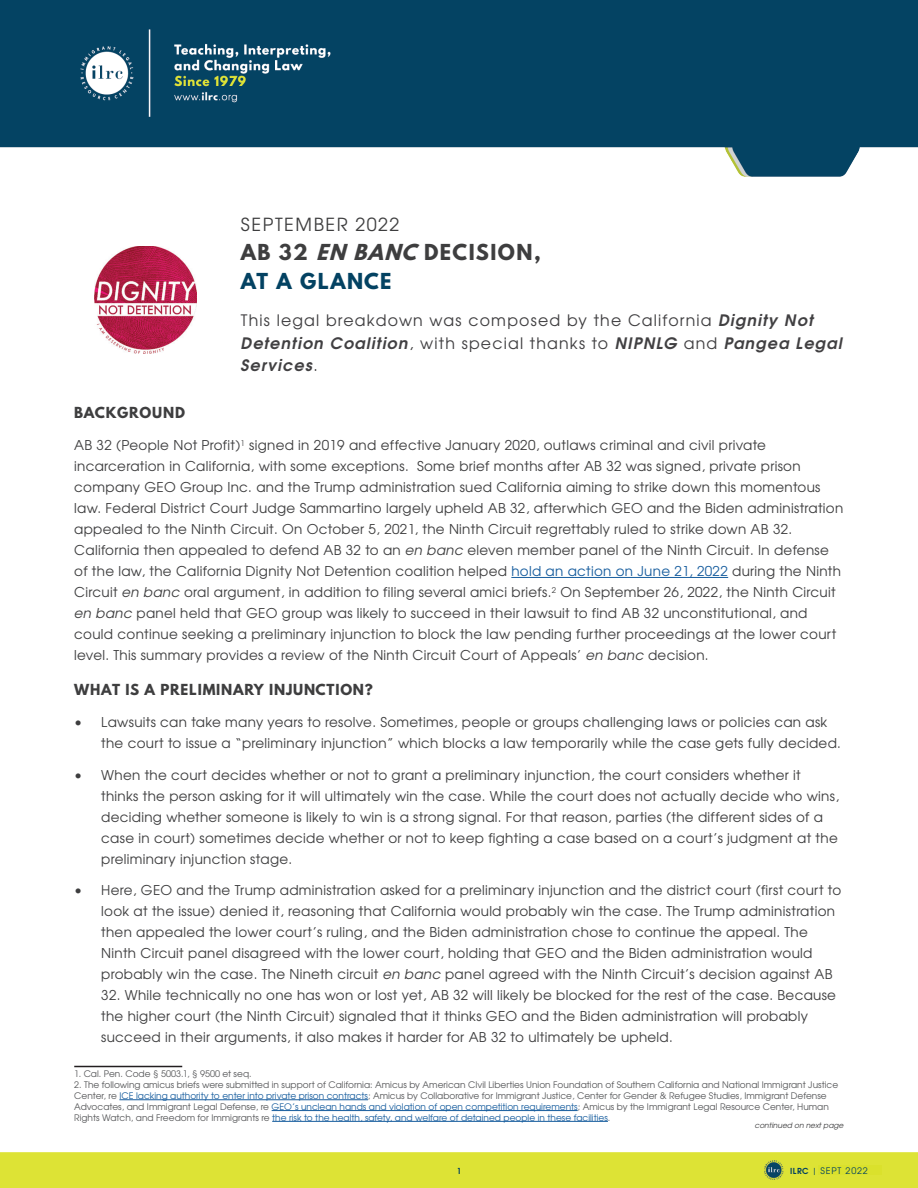
<style>
.page{position:relative;width:918px;height:1188px;background:#fff}
.page>*{position:absolute;margin:0;border:0;box-sizing:border-box;transform-origin:0 0}
.t1{font:700 19.5px "League Spartan";letter-spacing:.075em;color:#3e3e3f}
.t2{font:700 19.5px "League Spartan";letter-spacing:.075em;color:#034262}
.t3{font:18px "Te X Gyre Adventor";letter-spacing:.09em;color:#3e3e3f}
.t4{font:15.75px/22.5px "Te X Gyre Adventor";letter-spacing:.075em;color:#414042}
.ILRC_body_style{font:13.5px/21px "Te X Gyre Adventor";letter-spacing:.02em;color:#3e3e3f}
.ILRC_body_style-2{font:700 13.5px "League Spartan";letter-spacing:.06em;color:#3e3e3f}
.t5{font:9px/10.8px "Te X Gyre Adventor";color:#57585a}
.t6{font:9px "Te X Gyre Adventor";letter-spacing:.09em;color:#034263}
.t7{font:8.25px "Te X Gyre Adventor";letter-spacing:.055em;color:#024161}
.t8{font:700 8.25px "Te X Gyre Adventor";color:#024161}
.t9{font:italic 7.5px "Te X Gyre Adventor";color:#3e3e3f}
.s1{font-style:italic}
.s2{font-weight:700;font-style:italic}
.s3{color:#175d9e}
.s4{font-weight:700}
</style>
<div class="page">
<div style="left:0;top:1152px;width:918px;height:36px;background:#dde335"></div>
<img style="left:0;top:0;width:918px;height:176px">
<hr style="left:511px;top:577px;width:217px;height:1px;background:#175d9e">
<hr style="left:74px;top:1066px;width:108px;height:1px;background:#231f20">
<hr style="left:119px;top:1100px;width:249px;height:1px;background:#175d9e">
<hr style="left:272px;top:1110px;width:306px;height:1px;background:#175d9e">
<hr style="left:272px;top:1121px;width:336px;height:1px;background:#175d9e">
<img style="left:94px;top:246px;width:102px;height:108px">
<div style="left:818px;top:1166px;width:64px;height:9px;background:#dae12c"></div>
<p class="t3" style="left:241px;top:210px;width:160px">SEPTEMBER 2022</p>
<p class="t1" style="left:241px;top:237px;width:301px">AB 32 <span class="s1">EN BANC</span> DECISION,</p>
<p class="t2" style="left:241px;top:266px;width:152px">AT A GLANCE</p>
<p class="t4" style="left:241px;top:308px;width:603px">This legal breakdown was composed by the California <span class="s2">Dignity Not<br>Detention Coalition</span>, with special thanks to <span class="s2">NIPNLG</span> and <span class="s2">Pangea Legal<br>Services</span>.</p>
<p class="ILRC_body_style-2" style="left:74px;top:402px;width:112px">BACKGROUND</p>
<p class="ILRC_body_style" style="left:74px;top:434px;width:771px">AB 32 (People Not Profit)<sup>1</sup> signed in 2019 and effective January 2020, outlaws criminal and civil private incarceration in California, with some exceptions. Some brief months after AB 32 was signed, private prison company GEO Group Inc. and the Trump administration sued California aiming to strike down this momentous law. Federal District Court Judge Sammartino largely upheld AB 32, afterwhich GEO and the Biden administration appealed to the Ninth Circuit. On October 5, 2021, the Ninth Circuit regrettably ruled to strike down AB 32.<br>California then appealed to defend AB 32 to an <span class="s1">en banc</span> eleven member panel of the Ninth Circuit. In defense of the law, the California Dignity Not Detention coalition helped <span class="s3">hold an action on June 21, 2022</span> during the Ninth Circuit <span class="s1">en banc</span> oral argument, in addition to filing several amici briefs.<sup>2</sup> On September 26, 2022, the Ninth Circuit <span class="s1">en banc</span> panel held that GEO group was likely to succeed in their lawsuit to find AB 32 unconstitutional, and could continue seeking a preliminary injunction to block the law pending further proceedings at the lower court level. This summary provides a review of the Ninth Circuit Court of Appeals’ <span class="s1">en banc</span> decision.</p>
<p class="ILRC_body_style-2" style="left:74px;top:679px;width:300px">WHAT IS A PRELIMINARY INJUNCTION?</p>
<p class="ILRC_body_style" style="left:101px;top:710px;width:741px;text-indent:-27px">• Lawsuits can take many years to resolve. Sometimes, people or groups challenging laws or policies can ask the court to issue a “preliminary injunction” which blocks a law temporarily while the case gets fully decided.</p>
<p class="ILRC_body_style" style="left:101px;top:763px;width:739px;text-indent:-27px">• When the court decides whether or not to grant a preliminary injunction, the court considers whether it thinks the person asking for it will ultimately win the case. While the court does not actually decide who wins, deciding whether someone is likely to win is a strong signal. For that reason, parties (the different sides of a case in court) sometimes decide whether or not to keep fighting a case based on a court’s judgment at the preliminary injunction stage.</p>
<p class="ILRC_body_style" style="left:101px;top:879px;width:742px;text-indent:-27px">• Here, GEO and the Trump administration asked for a preliminary injunction and the district court (first court to look at the issue) denied it, reasoning that California would probably win the case. The Trump administration then appealed the lower court’s ruling, and the Biden administration chose to continue the appeal. The Ninth Circuit panel disagreed with the lower court, holding that GEO and the Biden administration would probably win the case. The Nineth circuit <span class="s1">en banc</span> panel agreed with the Ninth Circuit’s decision against AB</p>
<p class="ILRC_body_style" style="left:101px;top:984px;width:736px">32. While technically no one has won or lost yet, AB 32 will likely be blocked for the rest of the case. Because the higher court (the Ninth Circuit) signaled that it thinks GEO and the Biden administration will probably succeed in their arguments, it also makes it harder for AB 32 to ultimately be upheld.</p>
<p class="t5" style="left:74px;top:1068px;width:179px">1. Cal. Pen. Code § 5003.1, § 9500 et seq.</p>
<p class="t5" style="left:74px;top:1079px;width:765px">2. The following amicus briefs were submitted in support of California: Amicus by American CIvil Liberties Union Foundation of Southern California and National Immigrant Justice Center, re <span class="s3">ICE lacking authority to enter into private prison contracts</span>; Amicus by Collaborative for Immigrant Justice, Center for Gender &amp; Refugee Studies, Immigrant Defense Advocates, and Immigrant Legal Defense, re <span class="s3">GEO’s unclean hands and violation of open competition requirements</span>; Amicus by the Immigrant Legal Resource Center, Human Rights Watch, and Freedom for Immigrants re <span class="s3">the risk to the health, safety, and welfare of detained people in these facilities</span>.</p>
<p class="t9" style="left:755px;top:1119px;width:90px">continued on next page</p>
<p class="t6" style="left:821px;top:1164px;width:49px">SEPT 2022</p>
<p class="t8" style="left:457px;top:1163px;width:6px">1</p>
<p class="t7" style="left:790px;top:1164px;width:88px"><span class="s4">ILRC</span> | MONTH YEAR</p>
</div>
